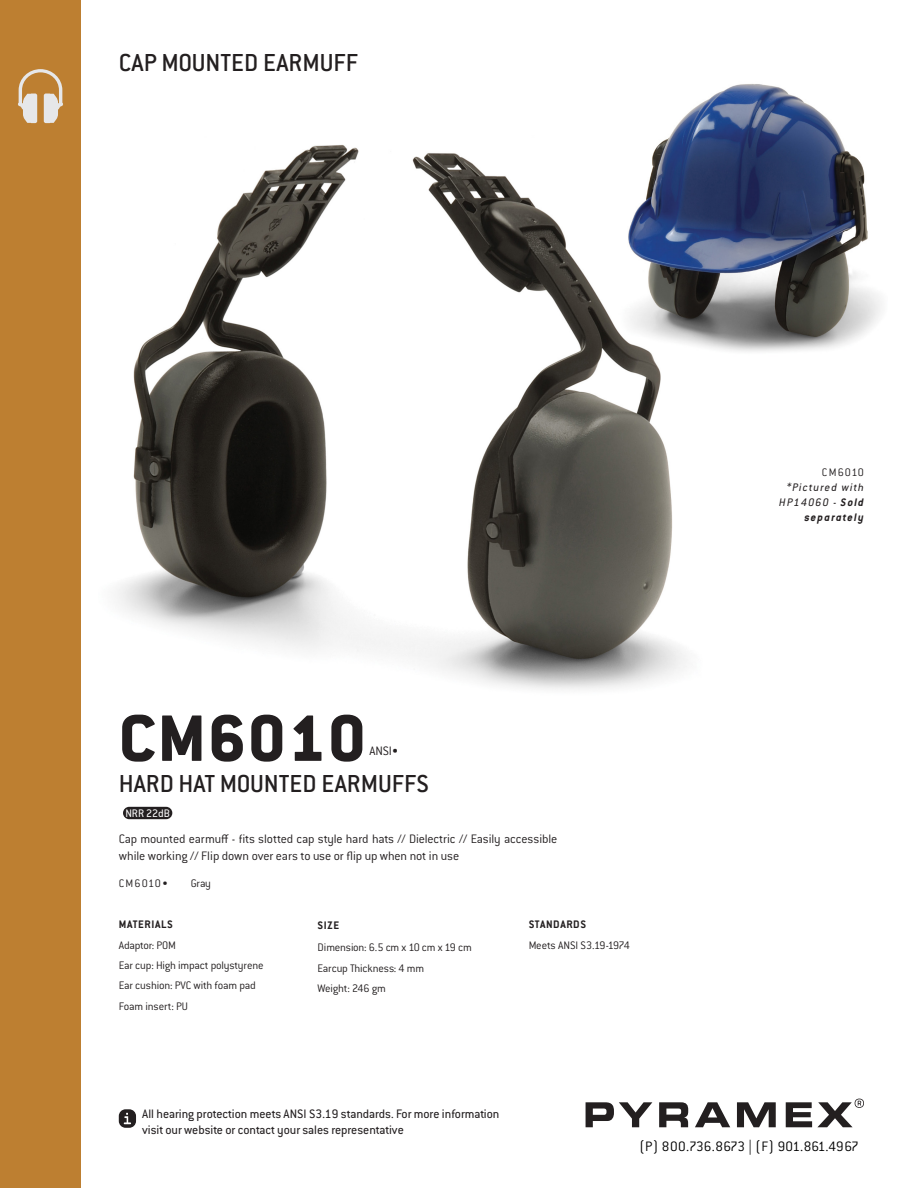
<style>
.page{position:relative;width:918px;height:1188px;background:#fff}
.page>*{position:absolute;margin:0;border:0;box-sizing:border-box;transform-origin:0 0}
.t1{font:800 72px "Conduit ITC Std";letter-spacing:.025em;color:#231f20}
.Model_Name{font:500 27px "Conduit ITC Std";color:#231f20}
.t2{font:300 15px "Conduit ITC Std";color:#000}
.Description___no_rul{font:300 13.5px/16.2px "Conduit ITC Std";letter-spacing:-.01em;color:#231f20}
.t3{font:13.5px/16.2px "Conduit ITC Std";color:#231f20}
.Part_No{font:300 12px "Conduit ITC Std";letter-spacing:-.015em;color:#231f20}
.t4{font:italic 12px/15px "Conduit ITC Std";letter-spacing:.1em;color:#231f20;text-align:right}
.Part_No-2{font:700 12px "Conduit ITC Std";letter-spacing:.05em;color:#231f20}
.Description___no_rul-2{font:300 12px "Conduit ITC Std";letter-spacing:-.015em;color:#231f20}
.t5{font:12px "Conduit ITC Std";color:#fff}
.s1{font-weight:700}
</style>
<div class="page">
<img style="left:680px;top:84px;width:202px;height:252px">
<img style="left:117px;top:122px;width:743px;height:568px">
<div style="left:0;top:0;width:81px;height:1188px;background:#bd7f31"></div>
<svg style="left:18px;top:69px;width:45px;height:54px"></svg>
<svg style="left:586px;top:1099px;width:278px;height:28px"></svg>
<div style="left:123px;top:807px;width:49px;height:12px;background:#231f20;border-radius:6px"></div>
<div style="left:119px;top:1109px;width:17px;height:19px;background:#231f20;border-radius:7px"></div>
<svg style="left:124px;top:1113px;width:7px;height:11px"></svg>
<p class="Model_Name" style="left:119px;top:46px;width:241px">CAP MOUNTED EARMUFF</p>
<p class="Part_No" style="left:822px;top:465px;width:44px">CM6010</p>
<p class="t4" style="left:779px;top:480px;width:86px">*Pictured with<br>HP14060 - <span class="s1">Sold separately</span></p>
<p class="t1" style="left:119px;top:695px;width:249px">CM6010</p>
<p class="Description___no_rul" style="left:369px;top:743px;width:31px">ANSI•</p>
<p class="Model_Name" style="left:119px;top:767px;width:312px">HARD HAT MOUNTED EARMUFFS</p>
<p class="t5" style="left:125px;top:806px;width:46px">NRR 22dB</p>
<p class="Description___no_rul" style="left:119px;top:831px;width:440px">Cap mounted earmuff - fits slotted cap style hard hats // Dielectric // Easily accessible while working // Flip down over ears to use or flip up when not in use</p>
<p class="Part_No" style="left:119px;top:876px;width:51px">CM6010•</p>
<p class="Part_No" style="left:191px;top:876px;width:22px">Gray</p>
<p class="Part_No-2" style="left:119px;top:917px;width:56px">MATERIALS</p>
<p class="Part_No" style="left:119px;top:938px;width:59px">Adaptor: POM</p>
<p class="Part_No" style="left:119px;top:958px;width:146px">Ear cup: High impact polystyrene</p>
<p class="Part_No" style="left:119px;top:978px;width:139px">Ear cushion: PVC with foam pad</p>
<p class="Part_No" style="left:119px;top:999px;width:71px">Foam insert: PU</p>
<p class="Part_No-2" style="left:318px;top:918px;width:23px">SIZE</p>
<p class="Part_No" style="left:318px;top:940px;width:156px">Dimension: 6.5 cm x 10 cm x 19 cm</p>
<p class="Part_No" style="left:318px;top:961px;width:108px">Earcup Thickness: 4 mm</p>
<p class="Part_No" style="left:318px;top:981px;width:70px">Weight: 246 gm</p>
<p class="Part_No-2" style="left:529px;top:917px;width:59px">STANDARDS</p>
<p class="Description___no_rul-2" style="left:529px;top:938px;width:103px">Meets ANSI S3.19-1974</p>
<p class="t3" style="left:142px;top:1105px;width:359px">All hearing protection meets ANSI S3.19 standards. For more information visit our website or contact your sales representative</p>
<p class="t2" style="left:639px;top:1137px;width:221px">(P) 800.736.8673 | (F) 901.861.4967</p>
</div>
